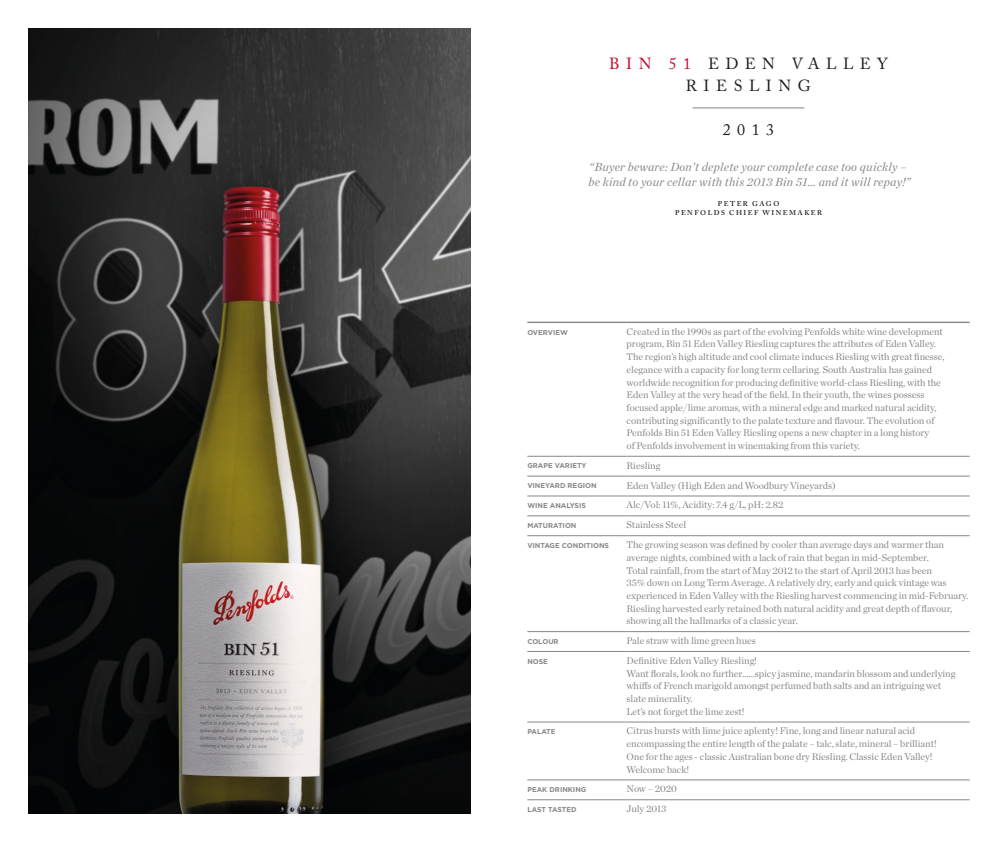
<style>
.page{position:relative;width:998px;height:842px;background:#fff}
.page>*{position:absolute;margin:0;border:0;box-sizing:border-box;transform-origin:0 0}
.t1{font:16px/22px "Adobe Caslon Pro";letter-spacing:.4em;color:#1d1d1b;text-align:center}
.t2{font:italic 12px/15.5px "Chronicle Deck";letter-spacing:.02em;color:#878787}
.Table_Body{font:9.9px/12.7px "Chronicle Deck";letter-spacing:-.005em;color:#878787}
.Table_Heading{font:700 7px "Gotham HTF";color:#878787}
.Quoter{font:600 7px/8.5px "Adobe Caslon Pro";letter-spacing:.215em;color:#1d1d1b;text-align:center}
.s1{color:#c10a2b}
</style>
<div class="page">
<img style="left:28px;top:28px;width:443px;height:786px">
<hr style="left:527px;top:322px;width:99px;height:1px;background:#878787">
<hr style="left:626px;top:322px;width:343px;height:1px;background:#878787">
<hr style="left:527px;top:456px;width:99px;height:1px;background:#878787">
<hr style="left:626px;top:456px;width:343px;height:1px;background:#878787">
<hr style="left:527px;top:476px;width:99px;height:1px;background:#878787">
<hr style="left:626px;top:476px;width:343px;height:1px;background:#878787">
<hr style="left:527px;top:496px;width:99px;height:1px;background:#878787">
<hr style="left:626px;top:496px;width:343px;height:1px;background:#878787">
<hr style="left:527px;top:515px;width:99px;height:1px;background:#878787">
<hr style="left:626px;top:515px;width:343px;height:1px;background:#878787">
<hr style="left:527px;top:535px;width:99px;height:1px;background:#878787">
<hr style="left:626px;top:535px;width:343px;height:1px;background:#878787">
<hr style="left:527px;top:631px;width:99px;height:1px;background:#878787">
<hr style="left:626px;top:631px;width:343px;height:1px;background:#878787">
<hr style="left:527px;top:651px;width:99px;height:1px;background:#878787">
<hr style="left:626px;top:651px;width:343px;height:1px;background:#878787">
<hr style="left:527px;top:722px;width:99px;height:1px;background:#878787">
<hr style="left:626px;top:722px;width:343px;height:1px;background:#878787">
<hr style="left:527px;top:780px;width:99px;height:1px;background:#878787">
<hr style="left:626px;top:780px;width:343px;height:1px;background:#878787">
<hr style="left:527px;top:799px;width:99px;height:1px;background:#878787">
<hr style="left:626px;top:799px;width:343px;height:1px;background:#878787">
<hr style="left:692px;top:108px;width:112px;height:1px;background:#878787">
<p class="t1" style="left:609px;top:52px;width:280px"><span class="s1">BIN 51</span> EDEN VALLEY<br>RIESLING</p>
<p class="t1" style="left:723px;top:118px;width:53px">2013</p>
<p class="t2" style="left:588px;top:158px;width:324px">“Buyer beware: Don’t deplete your complete case too quickly – be kind to your cellar with this 2013 Bin 51… and it will repay!”</p>
<p class="Quoter" style="left:675px;top:200px;width:148px">PETER GAGO<br>PENFOLDS CHIEF WINEMAKER</p>
<p class="Table_Heading" style="left:527px;top:328px;width:42px">OVERVIEW</p>
<p class="Table_Body" style="left:626px;top:324px;width:320px">Created in the 1990s as part of the evolving Penfolds white wine development program, Bin 51 Eden Valley Riesling captures the attributes of Eden Valley.<br>The region’s high altitude and cool climate induces Riesling with great finesse, elegance with a capacity for long term cellaring. South Australia has gained worldwide recognition for producing definitive world-class Riesling, with the Eden Valley at the very head of the field. In their youth, the wines possess focused apple/lime aromas, with a mineral edge and marked natural acidity, contributing significantly to the palate texture and flavour. The evolution of Penfolds Bin 51 Eden Valley Riesling opens a new chapter in a long history<br>of Penfolds involvement in winemaking from this variety.</p>
<p class="Table_Heading" style="left:527px;top:462px;width:61px">GRAPE VARIETY</p>
<p class="Table_Body" style="left:626px;top:458px;width:35px">Riesling</p>
<p class="Table_Heading" style="left:527px;top:482px;width:71px">VINEYARD REGION</p>
<p class="Table_Body" style="left:626px;top:478px;width:211px">Eden Valley (High Eden and Woodbury Vineyards)</p>
<p class="Table_Heading" style="left:527px;top:502px;width:60px">WINE ANALYSIS</p>
<p class="Table_Body" style="left:626px;top:498px;width:158px">Alc/Vol: 11%, Acidity: 7.4 g/L, pH: 2.82</p>
<p class="Table_Heading" style="left:527px;top:521px;width:51px">MATURATION</p>
<p class="Table_Body" style="left:626px;top:518px;width:61px">Stainless Steel</p>
<p class="Table_Heading" style="left:527px;top:541px;width:83px">VINTAGE CONDITIONS</p>
<p class="Table_Body" style="left:626px;top:538px;width:343px">The growing season was defined by cooler than average days and warmer than average nights, combined with a lack of rain that began in mid-September.<br>Total rainfall, from the start of May 2012 to the start of April 2013 has been<br>35% down on Long Term Average. A relatively dry, early and quick vintage was experienced in Eden Valley with the Riesling harvest commencing in mid-February.<br>Riesling harvested early retained both natural acidity and great depth of flavour, showing all the hallmarks of a classic year.</p>
<p class="Table_Heading" style="left:527px;top:637px;width:33px">COLOUR</p>
<p class="Table_Body" style="left:626px;top:634px;width:131px">Pale straw with lime green hues</p>
<p class="Table_Heading" style="left:527px;top:657px;width:22px">NOSE</p>
<p class="Table_Body" style="left:626px;top:653px;width:330px">Definitive Eden Valley Riesling!<br>Want florals, look no further……spicy jasmine, mandarin blossom and underlying whiffs of French marigold amongst perfumed bath salts and an intriguing wet slate minerality.<br>Let’s not forget the lime zest!</p>
<p class="Table_Heading" style="left:527px;top:728px;width:30px">PALATE</p>
<p class="Table_Body" style="left:626px;top:724px;width:312px">Citrus bursts with lime juice aplenty! Fine, long and linear natural acid encompassing the entire length of the palate – talc, slate, mineral – brilliant!<br>One for the ages - classic Australian bone dry Riesling. Classic Eden Valley!<br>Welcome back!</p>
<p class="Table_Heading" style="left:527px;top:785px;width:61px">PEAK DRINKING</p>
<p class="Table_Body" style="left:626px;top:782px;width:52px">Now – 2020</p>
<p class="Table_Heading" style="left:527px;top:805px;width:51px">LAST TASTED</p>
<p class="Table_Body" style="left:626px;top:802px;width:41px">July 2013</p>
</div>
